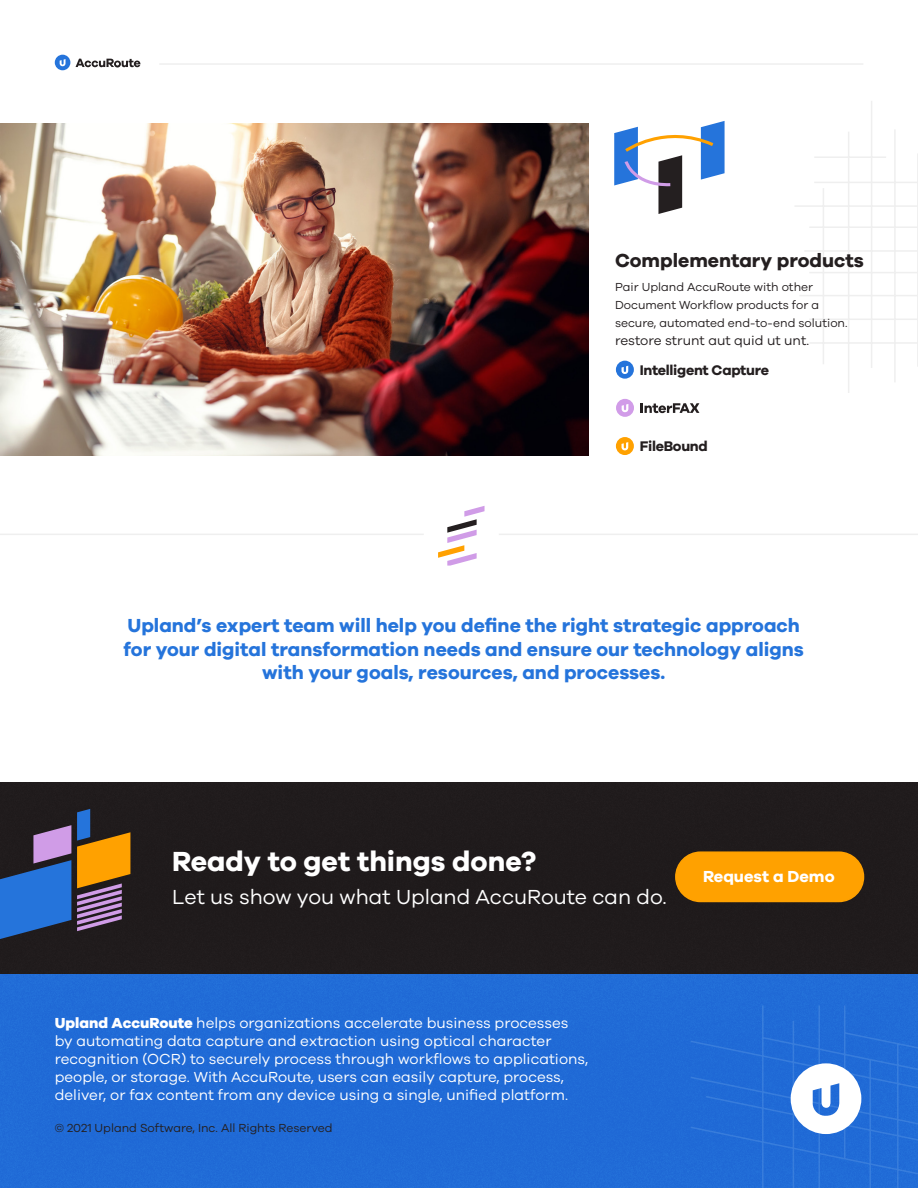
<style>
.page{position:relative;width:918px;height:1188px;background:#fff}
.page>*{position:absolute;margin:0;border:0;box-sizing:border-box;transform-origin:0 0}
.H2_-_White{font:700 28.5px "Galano Grotesque";color:#fff}
.Subheading_Text_-_Wh{font:21px "Galano Grotesque";color:#fff}
.H3_-_Black{font:700 19.5px/23.4px "Galano Grotesque";color:#2574db;text-align:center}
.H3_-_Black-2{font:700 19.5px "Galano Grotesque";color:#241f20}
.Button_Solid_-_Yello{font:700 16.5px "Galano Grotesque";color:#fff}
.Footer_Copy_-_White{font:15px/18px "Galano Grotesque";color:#fff}
.t1{font:700 14.4px "Galano Grotesque";letter-spacing:-.02em;color:#241f20}
.Body_-_Black__Small{font:13.5px "Galano Grotesque";color:#241f20}
.Body_-_Black__Small-2{font:12px/18px "Galano Grotesque";color:#241f20}
.Copyright_-_Black{font:12px "Galano Grotesque";color:#241f20}
.s1{font-weight:800}
</style>
<div class="page">
<svg style="left:76px;top:59px;width:64px;height:9px"></svg>
<svg style="left:55px;top:55px;width:15px;height:15px"></svg>
<hr style="left:159px;top:63px;width:704px;height:2px;background:#efefef">
<hr style="left:917px;top:229px;width:1px;height:179px;background:#efefef">
<hr style="left:809px;top:342px;width:109px;height:2px;background:#efefef">
<hr style="left:809px;top:319px;width:109px;height:1px;background:#efefef">
<hr style="left:804px;top:250px;width:114px;height:2px;background:#efefef">
<hr style="left:809px;top:226px;width:109px;height:2px;background:#efefef">
<hr style="left:794px;top:205px;width:124px;height:2px;background:#efefef">
<hr style="left:814px;top:182px;width:104px;height:1px;background:#efefef">
<hr style="left:814px;top:156px;width:72px;height:2px;background:#efefef">
<hr style="left:799px;top:295px;width:119px;height:1px;background:#efefef">
<hr style="left:809px;top:272px;width:109px;height:1px;background:#efefef">
<hr style="left:917px;top:151px;width:1px;height:237px;background:#efefef">
<hr style="left:894px;top:129px;width:2px;height:253px;background:#efefef">
<hr style="left:871px;top:101px;width:1px;height:267px;background:#efefef">
<hr style="left:848px;top:132px;width:1px;height:261px;background:#efefef">
<hr style="left:823px;top:188px;width:1px;height:176px;background:#efefef">
<div style="left:0;top:774px;width:918px;height:207px;background:#241f20"></div>
<div style="left:0;top:972px;width:918px;height:216px;background:#206bd6"></div>
<div style="left:676px;top:852px;width:188px;height:49px;background:#ffa100;border-radius:25px"></div>
<div style="left:675px;top:851px;width:189px;height:51px;border:2px solid #ffa100;border-radius:25px"></div>
<svg style="left:616px;top:361px;width:18px;height:18px"></svg>
<svg style="left:641px;top:403px;width:58px;height:10px"></svg>
<svg style="left:616px;top:399px;width:18px;height:18px"></svg>
<svg style="left:616px;top:437px;width:18px;height:18px"></svg>
<img style="left:0;top:124px;width:589px;height:332px">
<svg style="left:614px;top:121px;width:111px;height:93px"></svg>
<svg style="left:0;top:825px;width:71px;height:114px"></svg>
<svg style="left:77px;top:809px;width:53px;height:122px"></svg>
<hr style="left:0;top:534px;width:424px;height:1px;background:#efefef">
<hr style="left:499px;top:534px;width:419px;height:1px;background:#efefef">
<svg style="left:438px;top:506px;width:47px;height:60px"></svg>
<svg style="left:691px;top:1005px;width:227px;height:183px"></svg>
<p class="H3_-_Black-2" style="left:615px;top:248px;width:250px">Complementary products</p>
<p class="Body_-_Black__Small-2" style="left:615px;top:278px;width:234px">Pair Upland AccuRoute with other<br>Document Workflow products for a secure, automated end-to-end solution.</p>
<p class="Body_-_Black__Small" style="left:615px;top:333px;width:196px">restore strunt aut quid ut unt.</p>
<p class="t1" style="left:640px;top:361px;width:131px">Intelligent Capture</p>
<p class="t1" style="left:640px;top:438px;width:70px">FileBound</p>
<p class="H3_-_Black" style="left:124px;top:613px;width:682px">Upland’s expert team will help you define the right strategic approach for your digital transformation needs and ensure our technology aligns with your goals, resources, and processes.</p>
<p class="H2_-_White" style="left:172px;top:844px;width:366px">Ready to get things done?</p>
<p class="Subheading_Text_-_Wh" style="left:172px;top:884px;width:496px">Let us show you what Upland AccuRoute can do.</p>
<p class="Button_Solid_-_Yello" style="left:703px;top:866px;width:133px">Request a Demo</p>
<p class="Footer_Copy_-_White" style="left:55px;top:1014px;width:535px"><span class="s1">Upland AccuRoute</span> helps organizations accelerate business processes by automating data capture and extraction using optical character recognition (OCR) to securely process through workflows to applications, people, or storage. With AccuRoute, users can easily capture, process, deliver, or fax content from any device using a single, unified platform.</p>
<p class="Copyright_-_Black" style="left:55px;top:1120px;width:280px">© 2021 Upland Software, Inc. All Rights Reserved</p>
</div>
